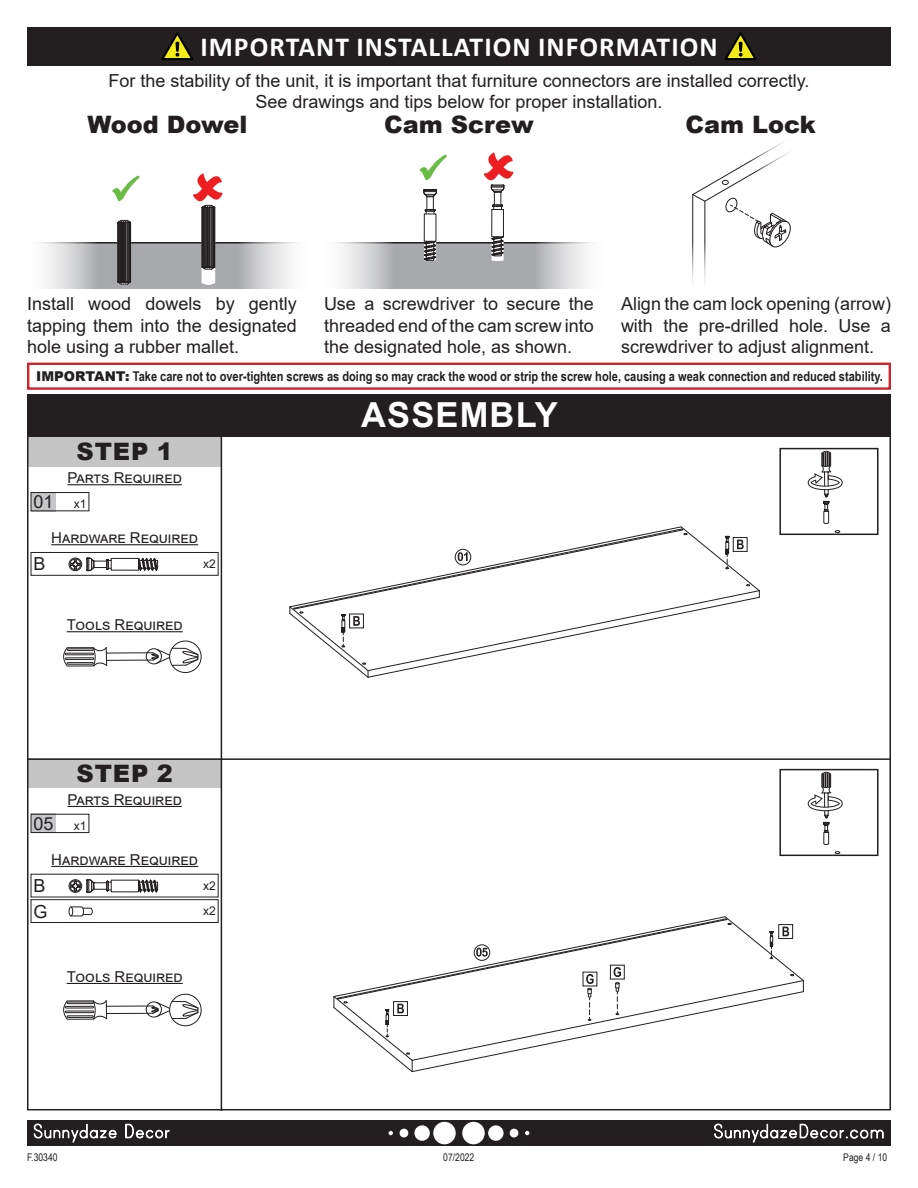
<style>
.page{position:relative;width:918px;height:1188px;background:#fff}
.page>*{position:absolute;margin:0;border:0;box-sizing:border-box;transform-origin:0 0}
.t1{font:700 34.5px "Arial";letter-spacing:.035em;color:#fff}
.t2{font:700 27.6px "Calibri";letter-spacing:.04em;color:#fff}
.t3{font:900 24px "Arial";color:#231f20}
.t4{font:18px/21.6px "Arial";color:#231f20;text-align:justify}
.t5{font:15px "Arial";color:#231f20}
.t6{font:700 13.5px "Arial Narrow";color:#231f20}
.t7{font:12px "Arial";color:#231f20}
.t8{font:10.5px "Arial Narrow";color:#231f20}
.s1{font-family:"Arial";font-weight:900}
</style>
<div class="page">
<div style="left:323px;top:243px;width:281px;height:46px;background:#a8a9ad"></div>
<hr style="left:323px;top:242px;width:281px;height:2px;background:#231f20">
<svg style="left:323px;top:242px;width:71px;height:47px;background:#ddddde"></svg>
<svg style="left:533px;top:242px;width:71px;height:47px;background:#dadbdc"></svg>
<div style="left:27px;top:243px;width:281px;height:46px;background:#a8a9ad"></div>
<hr style="left:27px;top:242px;width:281px;height:2px;background:#231f20">
<svg style="left:27px;top:242px;width:71px;height:47px;background:#ddddde"></svg>
<svg style="left:237px;top:242px;width:71px;height:47px;background:#dbdbdd"></svg>
<svg style="left:117px;top:219px;width:14px;height:66px"></svg>
<hr style="left:130px;top:223px;width:1px;height:59px;background:#231f20">
<hr style="left:129px;top:223px;width:1px;height:59px;background:#231f20">
<hr style="left:128px;top:223px;width:1px;height:59px;background:#231f20">
<hr style="left:127px;top:223px;width:1px;height:59px;background:#231f20">
<hr style="left:125px;top:223px;width:1px;height:59px;background:#231f20">
<hr style="left:120px;top:223px;width:1px;height:59px;background:#231f20">
<hr style="left:119px;top:223px;width:1px;height:59px;background:#231f20">
<hr style="left:118px;top:223px;width:1px;height:59px;background:#231f20">
<hr style="left:210px;top:208px;width:1px;height:59px;background:#231f20">
<hr style="left:203px;top:208px;width:1px;height:59px;background:#231f20">
<hr style="left:215px;top:208px;width:1px;height:59px;background:#231f20">
<hr style="left:208px;top:208px;width:1px;height:59px;background:#231f20">
<hr style="left:207px;top:208px;width:1px;height:59px;background:#231f20">
<svg style="left:202px;top:218px;width:14px;height:67px"></svg>
<hr style="left:214px;top:208px;width:1px;height:59px;background:#231f20">
<hr style="left:213px;top:208px;width:1px;height:59px;background:#231f20">
<hr style="left:212px;top:208px;width:1px;height:59px;background:#231f20">
<hr style="left:211px;top:208px;width:1px;height:59px;background:#231f20">
<hr style="left:209px;top:208px;width:1px;height:59px;background:#231f20">
<hr style="left:205px;top:208px;width:1px;height:59px;background:#231f20">
<hr style="left:204px;top:208px;width:1px;height:59px;background:#231f20">
<hr style="left:202px;top:208px;width:1px;height:59px;background:#231f20">
<svg style="left:193px;top:173px;width:30px;height:35px"></svg>
<svg style="left:112px;top:175px;width:28px;height:27px"></svg>
<svg style="left:420px;top:189px;width:17px;height:72px"></svg>
<svg style="left:484px;top:152px;width:30px;height:109px"></svg>
<svg style="left:419px;top:154px;width:28px;height:27px"></svg>
<svg style="left:692px;top:142px;width:99px;height:140px"></svg>
<hr style="left:221px;top:396px;width:1px;height:714px;background:#231f20">
<svg style="left:808px;top:451px;width:35px;height:73px"></svg>
<div style="left:779px;top:448px;width:100px;height:87px;border:2px solid #231f20"></div>
<svg style="left:289px;top:526px;width:471px;height:152px"></svg>
<svg style="left:808px;top:772px;width:35px;height:73px"></svg>
<div style="left:779px;top:769px;width:100px;height:87px;border:2px solid #231f20"></div>
<svg style="left:333px;top:916px;width:471px;height:157px"></svg>
<div style="left:27px;top:437px;width:195px;height:29px;background:#c6c5c5"></div>
<div style="left:27px;top:1120px;width:864px;height:26px;background:#231f20"></div>
<div style="left:462px;top:1122px;width:23px;height:22px;background:#fff;border-radius:50%"></div>
<div style="left:488px;top:1125px;width:16px;height:16px;background:#fff;border-radius:50%"></div>
<div style="left:510px;top:1129px;width:8px;height:8px;background:#fff;border-radius:50%"></div>
<svg style="left:525px;top:1131px;width:4px;height:4px"></svg>
<div style="left:433px;top:1122px;width:23px;height:22px;background:#fff;border-radius:50%"></div>
<div style="left:414px;top:1125px;width:16px;height:16px;background:#fff;border-radius:50%"></div>
<div style="left:400px;top:1129px;width:8px;height:8px;background:#fff;border-radius:50%"></div>
<svg style="left:389px;top:1131px;width:4px;height:4px"></svg>
<svg style="left:34px;top:1123px;width:83px;height:20px"></svg>
<svg style="left:125px;top:1124px;width:45px;height:15px"></svg>
<svg style="left:714px;top:1123px;width:170px;height:20px"></svg>
<div style="left:27px;top:394px;width:864px;height:43px;background:#231f20"></div>
<div style="left:27px;top:27px;width:864px;height:38px;background:#231f20"></div>
<svg style="left:161px;top:32px;width:32px;height:28px"></svg>
<svg style="left:725px;top:32px;width:32px;height:28px"></svg>
<hr style="left:68px;top:484px;width:114px;height:1px;background:#231f20">
<hr style="left:51px;top:544px;width:147px;height:1px;background:#231f20">
<hr style="left:67px;top:631px;width:116px;height:1px;background:#231f20">
<div style="left:31px;top:492px;width:25px;height:19px;background:#c5c6c8"></div>
<div style="left:31px;top:492px;width:58px;height:19px;border:1px solid #231f20"></div>
<svg style="left:170px;top:641px;width:31px;height:32px"></svg>
<div style="left:169px;top:641px;width:33px;height:32px;border:1px solid #231f20;border-radius:50%"></div>
<hr style="left:107px;top:660px;width:46px;height:1px;background:#231f20">
<hr style="left:106px;top:652px;width:47px;height:1px;background:#231f20">
<svg style="left:63px;top:647px;width:45px;height:20px"></svg>
<div style="left:67px;top:662px;width:27px;height:3px;border:1px solid #231f20"></div>
<div style="left:146px;top:648px;width:16px;height:16px;border:1px solid #231f20;border-radius:50%"></div>
<svg style="left:151px;top:647px;width:48px;height:19px"></svg>
<hr style="left:68px;top:806px;width:114px;height:1px;background:#231f20">
<hr style="left:51px;top:866px;width:147px;height:1px;background:#231f20">
<hr style="left:67px;top:983px;width:116px;height:1px;background:#231f20">
<div style="left:31px;top:814px;width:25px;height:19px;background:#c5c6c8"></div>
<div style="left:31px;top:814px;width:58px;height:19px;border:1px solid #231f20"></div>
<svg style="left:170px;top:994px;width:31px;height:32px"></svg>
<div style="left:169px;top:994px;width:33px;height:32px;border:1px solid #231f20;border-radius:50%"></div>
<hr style="left:107px;top:1013px;width:46px;height:1px;background:#231f20">
<hr style="left:106px;top:1006px;width:47px;height:1px;background:#231f20">
<svg style="left:63px;top:1000px;width:45px;height:20px"></svg>
<div style="left:67px;top:1015px;width:27px;height:3px;border:1px solid #231f20"></div>
<div style="left:146px;top:1002px;width:16px;height:15px;border:1px solid #231f20;border-radius:50%"></div>
<svg style="left:151px;top:1001px;width:48px;height:18px"></svg>
<hr style="left:27px;top:758px;width:864px;height:2px;background:#231f20">
<div style="left:27px;top:759px;width:195px;height:29px;background:#c6c5c5"></div>
<div style="left:27px;top:363px;width:864px;height:27px;border:2px solid #d1232a"></div>
<div style="left:31px;top:552px;width:188px;height:24px;border:1px solid #231f20"></div>
<div style="left:69px;top:558px;width:13px;height:13px;border:1px solid #231f20;border-radius:50%"></div>
<svg style="left:70px;top:557px;width:88px;height:18px"></svg>
<div style="left:69px;top:879px;width:13px;height:14px;border:1px solid #231f20;border-radius:50%"></div>
<svg style="left:70px;top:879px;width:88px;height:18px"></svg>
<div style="left:31px;top:899px;width:188px;height:24px;border:1px solid #231f20"></div>
<svg style="left:69px;top:906px;width:24px;height:11px"></svg>
<p class="t2" style="left:200px;top:27px;width:519px">IMPORTANT INSTALLATION INFORMATION</p>
<p class="t4" style="left:109px;top:69px;width:702px;text-align:center">For the stability of the unit, it is important that furniture connectors are installed correctly.<br>See drawings and tips below for proper installation.</p>
<p class="t3" style="left:87px;top:107px;width:162px">Wood Dowel</p>
<p class="t3" style="left:384px;top:107px;width:151px">Cam Screw</p>
<p class="t3" style="left:685px;top:107px;width:132px">Cam Lock</p>
<p class="t4" style="left:27px;top:293px;width:271px">Install wood dowels by gently tapping them into the designated hole using a rubber mallet.</p>
<p class="t4" style="left:324px;top:293px;width:272px">Use a screwdriver to secure the threaded end of the cam screw into the designated hole, as shown.</p>
<p class="t4" style="left:621px;top:293px;width:271px">Align the cam lock opening (arrow) with the pre-drilled hole. Use a screwdriver to adjust alignment.</p>
<p class="t6" style="left:36px;top:366px;width:848px"><span class="s1">IMPORTANT:</span> Take care not to over-tighten screws as doing so may crack the wood or strip the screw hole, causing a weak connection and reduced stability.</p>
<p class="t3" style="left:77px;top:434px;width:98px">STEP 1</p>
<p class="t5" style="left:68px;top:468px;width:116px">Parts Required</p>
<p class="t4" style="left:33px;top:491px;width:22px">01</p>
<p class="t7" style="left:74px;top:496px;width:14px">x1</p>
<p class="t5" style="left:51px;top:528px;width:148px">Hardware Required</p>
<p class="t4" style="left:33px;top:553px;width:14px">B</p>
<p class="t7" style="left:203px;top:556px;width:14px">x2</p>
<p class="t5" style="left:67px;top:615px;width:118px">Tools Required</p>
<p class="t3" style="left:77px;top:756px;width:98px">STEP 2</p>
<p class="t5" style="left:68px;top:789px;width:116px">Parts Required</p>
<p class="t4" style="left:33px;top:813px;width:22px">05</p>
<p class="t7" style="left:74px;top:817px;width:14px">x1</p>
<p class="t5" style="left:51px;top:849px;width:148px">Hardware Required</p>
<p class="t4" style="left:33px;top:875px;width:14px">B</p>
<p class="t7" style="left:203px;top:877px;width:14px">x2</p>
<p class="t4" style="left:33px;top:900px;width:16px">G</p>
<p class="t7" style="left:203px;top:903px;width:14px">x2</p>
<p class="t5" style="left:67px;top:966px;width:118px">Tools Required</p>
<p class="t1" style="left:361px;top:391px;width:198px">ASSEMBLY</p>
<p class="t8" style="left:27px;top:1150px;width:32px">F.30340</p>
<p class="t8" style="left:443px;top:1150px;width:33px">07/2022</p>
<p class="t8" style="left:843px;top:1150px;width:46px">Page 4 / 10</p>
</div>
